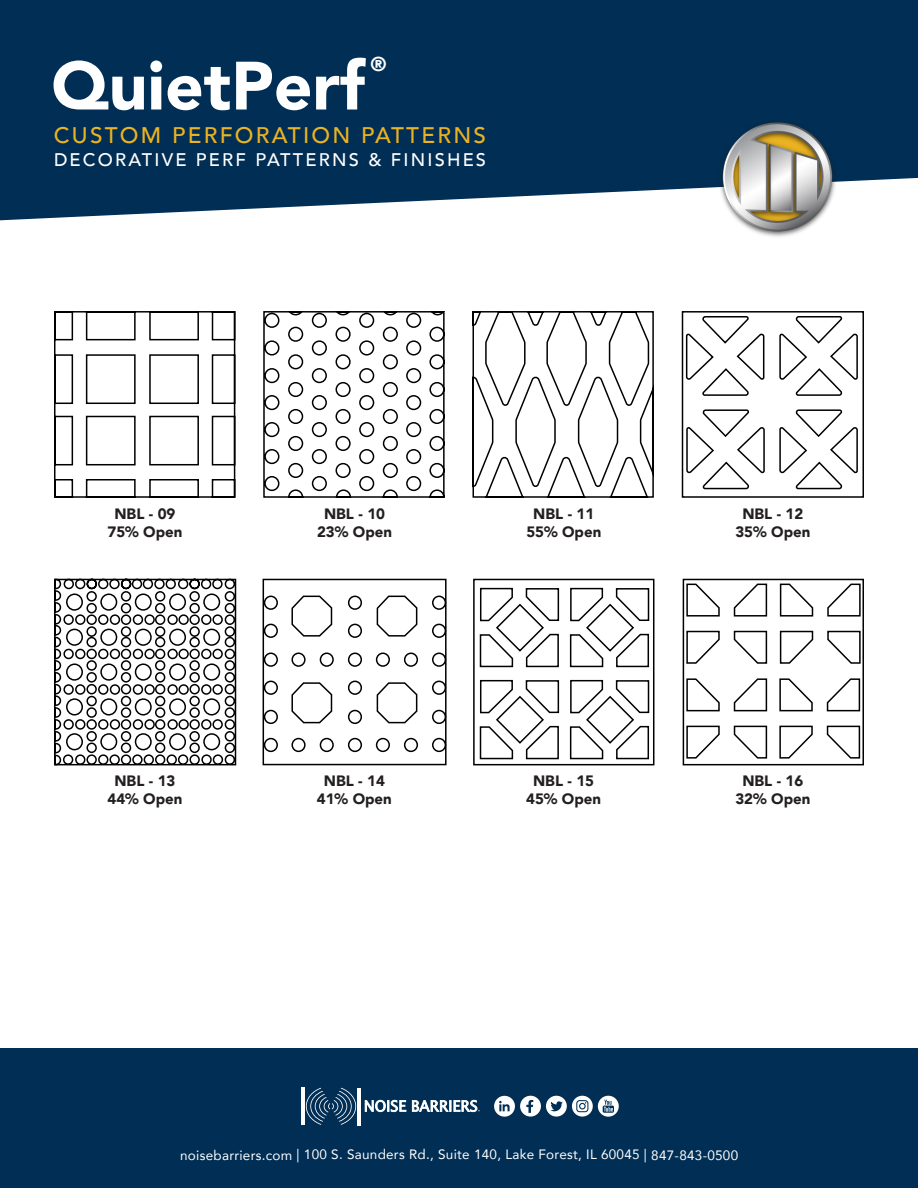
<style>
.page{position:relative;width:918px;height:1188px;background:#fff}
.page>*{position:absolute;margin:0;border:0;box-sizing:border-box;transform-origin:0 0}
.t1{font:900 67.5px "Avenir";color:#fff}
.t2{font:500 22.5px "Avenir";letter-spacing:.1em;color:#ebb322}
.t3{font:900 20.1px "Avenir";color:#fff}
.t4{font:500 18.15px "Avenir";letter-spacing:.12em;color:#fff}
.t5{font:900 15px "Avenir";color:#231f20}
.t6{font:13.5px "Avenir";letter-spacing:.02em;color:#fff}
.t7{font:4.65px "Myriad Pro";color:#fff}
</style>
<div class="page">
<svg style="left:0;top:0;width:918px;height:220px;fill:#002e54"></svg>
<img style="left:718px;top:121px;width:118px;height:116px">
<div style="left:0;top:1048px;width:918px;height:140px;background:#002e54"></div>
<svg style="left:494px;top:1096px;width:125px;height:21px"></svg>
<hr style="left:361px;top:1088px;width:1px;height:37px;background:#fff">
<hr style="left:357px;top:1088px;width:2px;height:37px;background:#fff">
<hr style="left:301px;top:1088px;width:1px;height:37px;background:#fff">
<hr style="left:303px;top:1088px;width:2px;height:37px;background:#fff">
<svg style="left:306px;top:1088px;width:50px;height:37px"></svg>
<svg style="left:365px;top:1100px;width:113px;height:12px"></svg>
<svg style="left:682px;top:578px;width:182px;height:188px"></svg>
<svg style="left:473px;top:578px;width:182px;height:188px"></svg>
<svg style="left:262px;top:578px;width:185px;height:188px"></svg>
<svg style="left:54px;top:578px;width:183px;height:188px"></svg>
<svg style="left:681px;top:311px;width:183px;height:187px"></svg>
<svg style="left:472px;top:311px;width:182px;height:187px"></svg>
<svg style="left:263px;top:311px;width:182px;height:187px"></svg>
<svg style="left:54px;top:311px;width:182px;height:187px"></svg>
<p class="t1" style="left:51px;top:28px;width:315px">QuietPerf</p>
<p class="t3" style="left:370px;top:47px;width:18px">®</p>
<p class="t2" style="left:54px;top:116px;width:434px">CUSTOM PERFORATION PATTERNS</p>
<p class="t4" style="left:54px;top:144px;width:434px">DECORATIVE PERF PATTERNS &amp; FINISHES</p>
<p class="t5" style="left:114px;top:500px;width:63px">NBL - 09</p>
<p class="t5" style="left:107px;top:518px;width:76px">75% Open</p>
<p class="t5" style="left:114px;top:768px;width:63px">NBL - 13</p>
<p class="t5" style="left:107px;top:786px;width:76px">44% Open</p>
<p class="t5" style="left:324px;top:500px;width:63px">NBL - 10</p>
<p class="t5" style="left:317px;top:518px;width:76px">23% Open</p>
<p class="t5" style="left:324px;top:768px;width:63px">NBL - 14</p>
<p class="t5" style="left:317px;top:786px;width:76px">41% Open</p>
<p class="t5" style="left:533px;top:500px;width:63px">NBL - 11</p>
<p class="t5" style="left:526px;top:518px;width:76px">55% Open</p>
<p class="t5" style="left:533px;top:768px;width:63px">NBL - 15</p>
<p class="t5" style="left:526px;top:786px;width:76px">45% Open</p>
<p class="t7" style="left:478px;top:1109px;width:3px">®</p>
<p class="t5" style="left:742px;top:500px;width:63px">NBL - 12</p>
<p class="t5" style="left:735px;top:518px;width:76px">35% Open</p>
<p class="t5" style="left:742px;top:768px;width:63px">NBL - 16</p>
<p class="t5" style="left:735px;top:786px;width:76px">32% Open</p>
<p class="t6" style="left:180px;top:1143px;width:560px">noisebarriers.com | 100 S. Saunders Rd., Suite 140, Lake Forest, IL 60045 | 847-843-0500</p>
</div>
